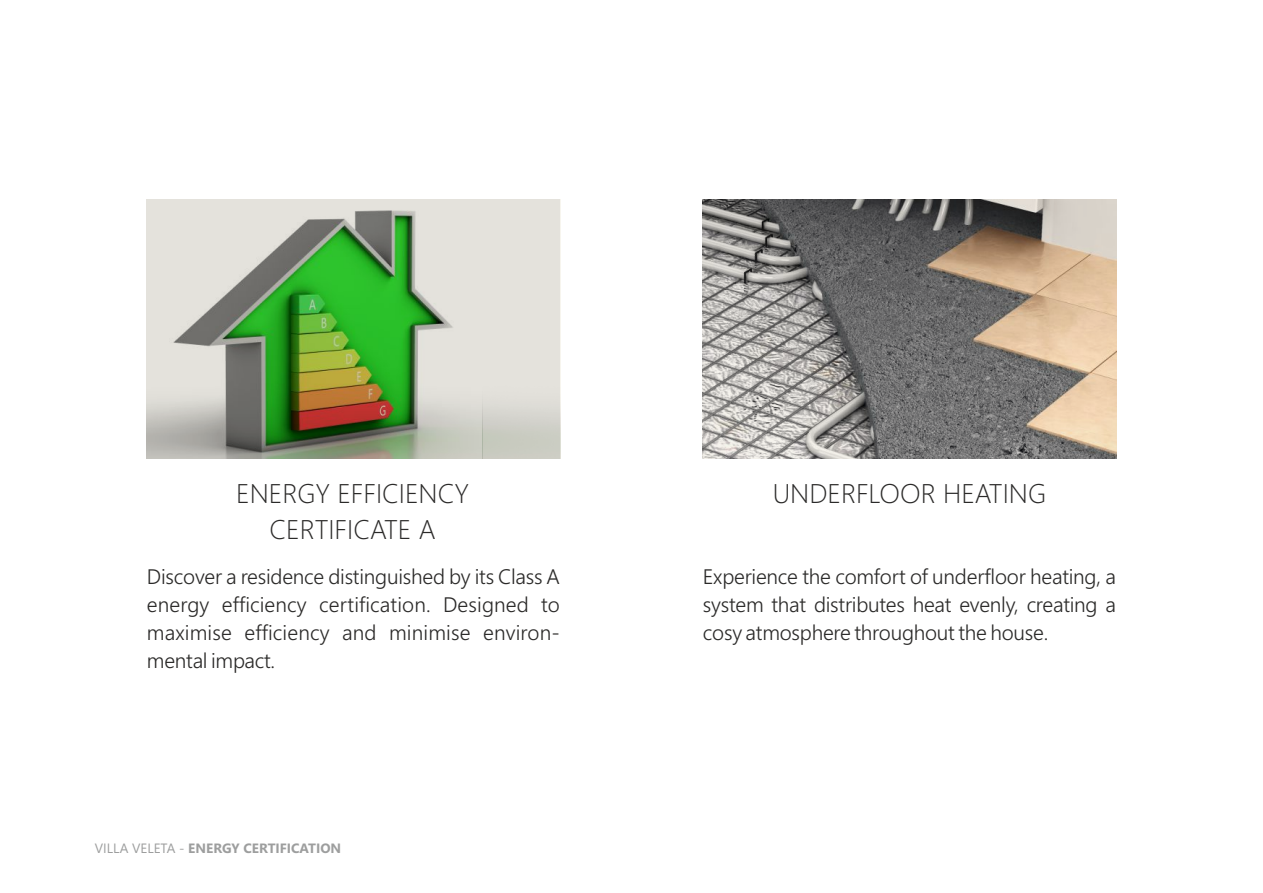
<style>
.page{position:relative;width:1263px;height:893px;background:#fff}
.page>*{position:absolute;margin:0;border:0;box-sizing:border-box;transform-origin:0 0}
.t1{font:300 27px/35.8px "Segoe UI";color:#2b2a29;text-align:center}
.t2{font:300 21px/27.9px "Segoe UI";letter-spacing:-.01em;color:#2b2a29;text-align:justify}
.t3{font:700 13.5px "Segoe UI";color:#9d9e9e}
.s1{font-weight:400}
</style>
<div class="page">
<div style="left:147px;top:199px;width:413px;height:259px;background:#dbcdac;opacity:.2"></div>
<div style="left:703px;top:199px;width:413px;height:259px;background:#dbcdac;opacity:.2"></div>
<p class="t1" style="left:236px;top:478px;width:234px">ENERGY EFFICIENCY<br>CERTIFICATE A</p>
<p class="t2" style="left:147px;top:565px;width:415px">Discover a residence distinguished by its Class A energy efficiency certification. Designed to maximise efficiency and minimise environ&shy;mental impact.</p>
<p class="t3" style="left:95px;top:844px;width:248px"><span class="s1">VILLA VELETA -</span> ENERGY CERTIFICATION</p>
<p class="t1" style="left:773px;top:478px;width:275px">UNDERFLOOR HEATING</p>
<p class="t2" style="left:703px;top:565px;width:414px">Experience the comfort of underfloor heating, a system that distributes heat evenly, creating a cosy atmosphere throughout the house.</p>
</div>
